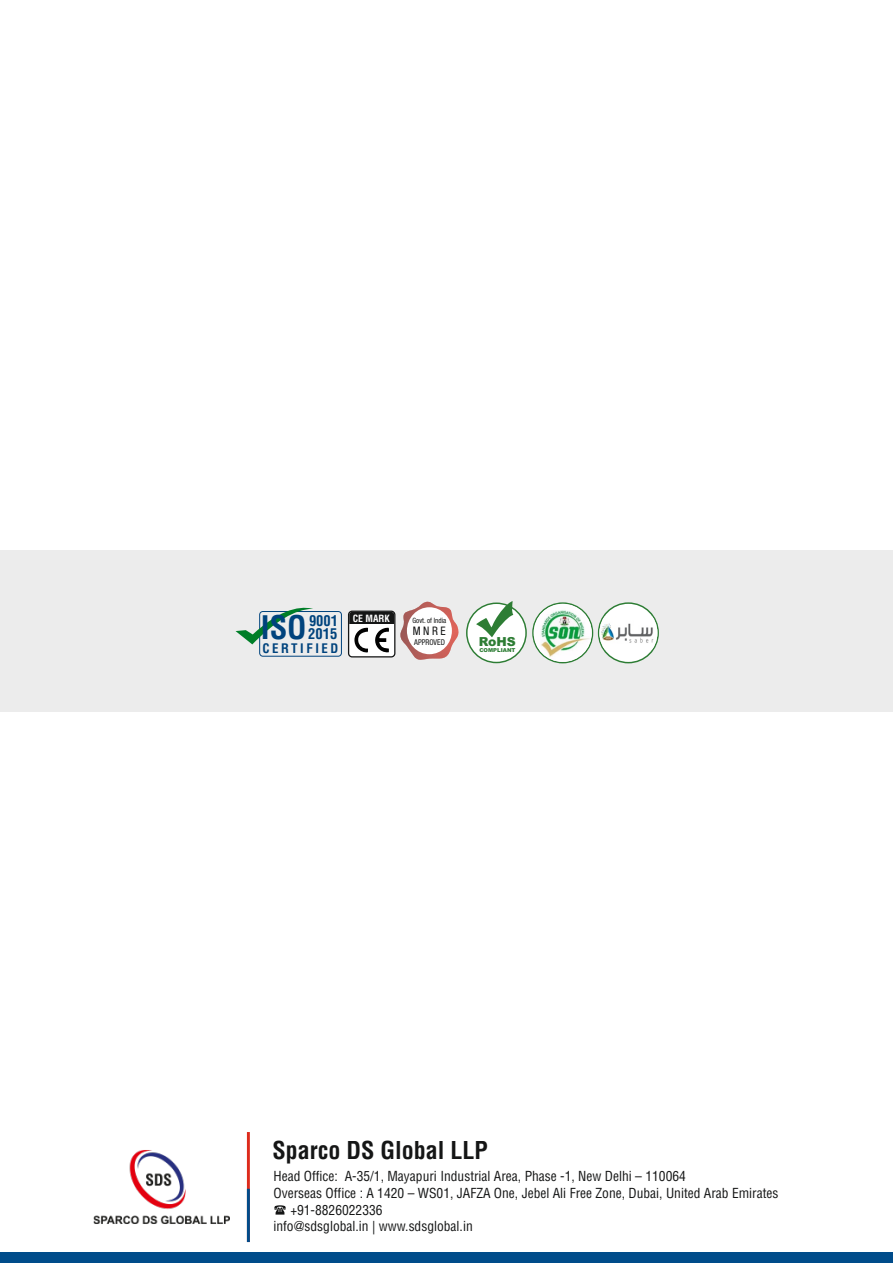
<style>
.page{position:relative;width:893px;height:1263px;background:#fff}
.page>*{position:absolute;margin:0;border:0;box-sizing:border-box;transform-origin:0 0}
.t1{font:700 condensed 24px "Helvetica LT Std";color:#151616}
.t2{font:700 condensed 14.55px/13.8px "Helvetica";color:#00437d;text-align:right}
.t3{font:condensed 13.5px "Helvetica LT Std";color:#151616}
.t4{font:700 condensed 12.9px "Helvetica";letter-spacing:.2em;color:#00437d}
.t5{font:900 12.45px "Arial";color:#2d7d34}
.t6{font:condensed 11.7px "Helvetica Neue";color:#151616;scale:.96 1}
.t7{font:700 condensed 9.75px "Helvetica";color:#fff}
.t8{font:condensed 7.95px "Helvetica Neue";color:#151616;scale:.96 1}
.t9{font:condensed 7.35px "Helvetica Neue";color:#151616;scale:.96 1}
.t10{font:900 5.4px "Arial";color:#2d7d34}
.s1{font-size:31.65px}
</style>
<div class="page">
<div style="left:0;top:551px;width:893px;height:161px;background:#ececec"></div>
<div style="left:259px;top:611px;width:83px;height:45px;border:1px solid #00437d;border-radius:3px"></div>
<svg style="left:236px;top:607px;width:77px;height:37px"></svg>
<svg style="left:400px;top:601px;width:59px;height:59px"></svg>
<div style="left:407px;top:607px;width:45px;height:47px;background:#fff;border-radius:50%"></div>
<div style="left:466px;top:602px;width:61px;height:61px;border:3px solid #2d7d34;border-radius:50%"></div>
<div style="left:467px;top:604px;width:58px;height:58px;background:#fff;border-radius:50%"></div>
<svg style="left:476px;top:601px;width:37px;height:36px"></svg>
<div style="left:532px;top:602px;width:61px;height:61px;border:3px solid #2d7d34;border-radius:50%"></div>
<img style="left:534px;top:604px;width:58px;height:58px;border-radius:50%">
<div style="left:348px;top:611px;width:47px;height:46px;border:3px solid #151616;border-radius:3px"></div>
<div style="left:349px;top:612px;width:45px;height:44px;background:#fff;border-radius:3px"></div>
<div style="left:349px;top:612px;width:45px;height:12px;background:#151616"></div>
<svg style="left:354px;top:627px;width:35px;height:26px"></svg>
<div style="left:598px;top:602px;width:61px;height:61px;border:3px solid #2d7d34;border-radius:50%"></div>
<div style="left:599px;top:604px;width:58px;height:58px;background:#fff;border-radius:50%"></div>
<img style="left:599px;top:617px;width:58px;height:32px">
<div style="left:0;top:1252px;width:893px;height:11px;background:#004c8a"></div>
<hr style="left:247px;top:1132px;width:3px;height:110px;background:#dd2b1c">
<hr style="left:247px;top:1189px;width:2px;height:53px;background:#004c8a">
<svg style="left:274px;top:1205px;width:12px;height:9px"></svg>
<img style="left:93px;top:1150px;width:136px;height:74px">
<p class="t2" style="left:261px;top:615px;width:79px">9001<br><span class="s1">ISO</span> 2015</p>
<p class="t4" style="left:262px;top:643px;width:78px">CERTIFIED</p>
<p class="t7" style="left:353px;top:615px;width:39px">CE MARK</p>
<p class="t9" style="left:413px;top:616px;width:37px">Govt. of India</p>
<p class="t6" style="left:413px;top:624px;width:36px">MNRE</p>
<p class="t8" style="left:414px;top:637px;width:34px">APPROVED</p>
<p class="t5" style="left:479px;top:637px;width:39px">RoHS</p>
<p class="t10" style="left:479px;top:648px;width:38px">COMPLIANT</p>
<h1 class="t1" style="left:273px;top:1142px;width:217px">Sparco DS Global LLP</h1>
<p class="t3" style="left:273px;top:1171px;width:414px">Head Office: A-35/1, Mayapuri Industrial Area, Phase -1, New Delhi – 110064</p>
<p class="t3" style="left:273px;top:1188px;width:506px">Overseas Office : A 1420 – WS01, JAFZA One, Jebel Ali Free Zone, Dubai, United Arab Emirates</p>
<p class="t3" style="left:290px;top:1205px;width:94px">+91-8826022336</p>
<p class="t3" style="left:273px;top:1221px;width:201px">info@sdsglobal.in | www.sdsglobal.in</p>
</div>
